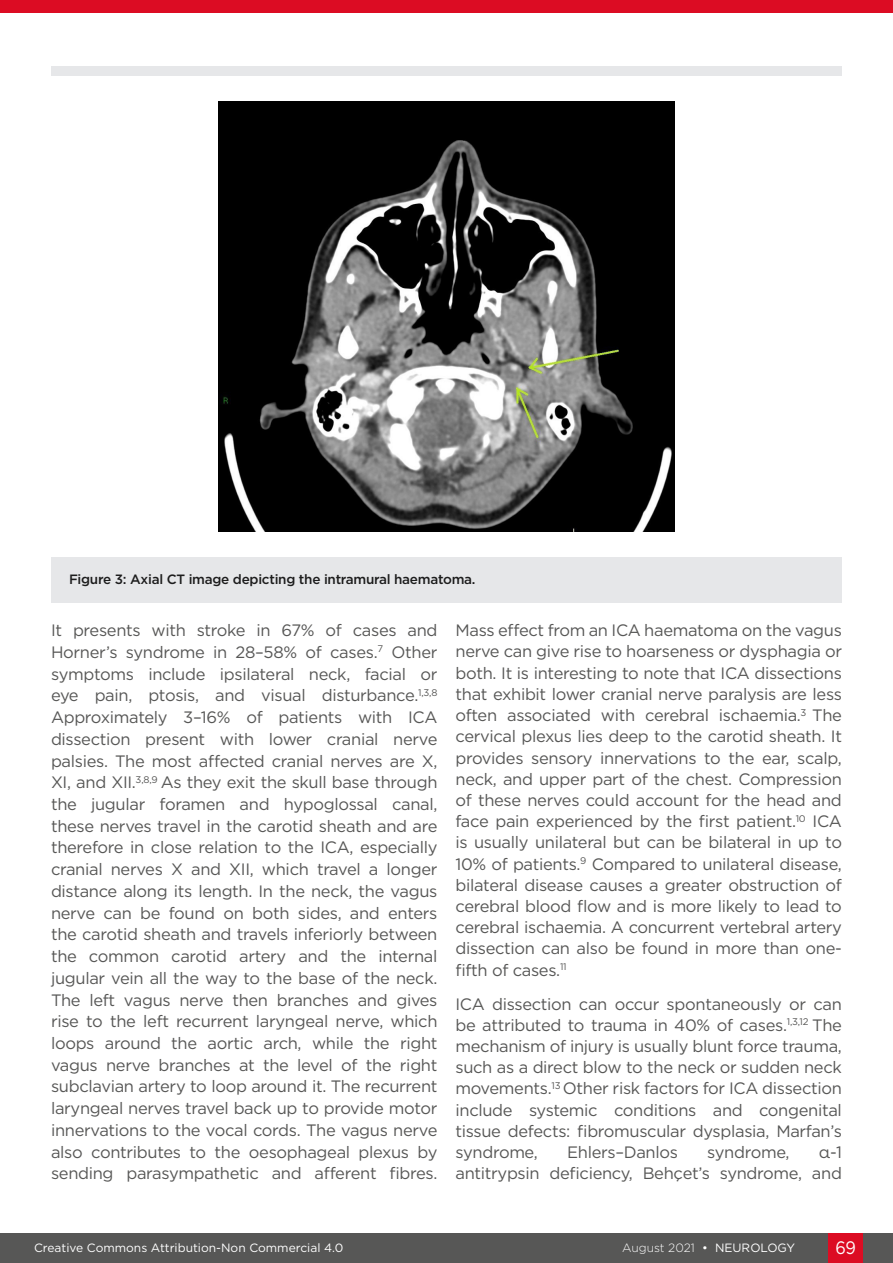
<style>
.page{position:relative;width:893px;height:1263px;background:#fff}
.page>*{position:absolute;margin:0;border:0;box-sizing:border-box;transform-origin:0 0}
.t1{font:18px "Gotham";color:#fff;scale:.9 1}
.Body_Text__Justifica{font:16.5px/21.8px "Gotham";letter-spacing:-.02em;color:#575756;text-align:justify}
.t2{font:500 13.5px "Gotham";letter-spacing:-.02em;color:#1d1d1d}
.t3{font:12px "Gotham";color:#fff}
.t4{font:300 12px "Gotham";color:#fff}
.s1{font-weight:400}
</style>
<div class="page">
<div style="left:0;top:1233px;width:893px;height:30px;background:#575756"></div>
<div style="left:829px;top:1233px;width:34px;height:30px;background:#dc0c23"></div>
<div style="left:0;top:0;width:893px;height:13px;background:#dc0c23"></div>
<div style="left:51px;top:67px;width:791px;height:9px;background:#e6e7e9"></div>
<div style="left:51px;top:557px;width:791px;height:45px;background:#e6e7e9"></div>
<img style="left:219px;top:102px;width:455px;height:429px">
<p class="t2" style="left:69px;top:571px;width:408px">Figure 3: Axial CT image depicting the intramural haematoma.</p>
<p class="Body_Text__Justifica" style="left:51px;top:619px;width:388px">It presents with stroke in 67% of cases and Horner’s syndrome in 28–58% of cases.<sup>7</sup> Other symptoms include ipsilateral neck, facial or eye pain, ptosis, and visual disturbance.<sup>1,3,8<br></sup>Approximately 3–16% of patients with ICA dissection present with lower cranial nerve palsies. The most affected cranial nerves are X, XI, and XII.<sup>3,8,9</sup> As they exit the skull base through the jugular foramen and hypoglossal canal, these nerves travel in the carotid sheath and are therefore in close relation to the ICA, especially cranial nerves X and XII, which travel a longer distance along its length. In the neck, the vagus nerve can be found on both sides, and enters the carotid sheath and travels inferiorly between the common carotid artery and the internal jugular vein all the way to the base of the neck.<br>The left vagus nerve then branches and gives rise to the left recurrent laryngeal nerve, which loops around the aortic arch, while the right vagus nerve branches at the level of the right subclavian artery to loop around it. The recurrent laryngeal nerves travel back up to provide motor innervations to the vocal cords. The vagus nerve also contributes to the oesophageal plexus by sending parasympathetic and afferent fibres.</p>
<p class="Body_Text__Justifica" style="left:455px;top:619px;width:388px;line-height:21.1px">Mass effect from an ICA haematoma on the vagus nerve can give rise to hoarseness or dysphagia or both. It is interesting to note that ICA dissections that exhibit lower cranial nerve paralysis are less often associated with cerebral ischaemia.<sup>3</sup> The cervical plexus lies deep to the carotid sheath. It provides sensory innervations to the ear, scalp, neck, and upper part of the chest. Compression of these nerves could account for the head and face pain experienced by the first patient.<sup>10</sup> ICA is usually unilateral but can be bilateral in up to 10% of patients.<sup>9</sup> Compared to unilateral disease, bilateral disease causes a greater obstruction of cerebral blood flow and is more likely to lead to cerebral ischaemia. A concurrent vertebral artery dissection can also be found in more than one&shy;fifth of cases.<sup>11</sup></p>
<p class="Body_Text__Justifica" style="left:455px;top:993px;width:388px;line-height:21.1px">ICA dissection can occur spontaneously or can be attributed to trauma in 40% of cases.<sup>1,3,12</sup> The mechanism of injury is usually blunt force trauma, such as a direct blow to the neck or sudden neck movements.<sup>13</sup> Other risk factors for ICA dissection include systemic conditions and congenital tissue defects: fibromuscular dysplasia, Marfan’s syndrome,</p>
<p class="Body_Text__Justifica" style="left:567px;top:1141px;width:112px">Ehlers–Danlos</p>
<p class="Body_Text__Justifica" style="left:707px;top:1141px;width:84px">syndrome,</p>
<p class="Body_Text__Justifica" style="left:455px;top:1141px;width:388px;line-height:21.1px;text-align:right">α-1<br>antitrypsin deficiency, Behçet’s syndrome, and</p>
<p class="t3" style="left:34px;top:1240px;width:311px">Creative Commons Attribution-Non Commercial 4.0</p>
<p class="t4" style="left:622px;top:1240px;width:175px">August 2021 <span class="s1">• NEUROLOGY</span></p>
<p class="t1" style="left:835px;top:1236px;width:24px">69</p>
</div>
